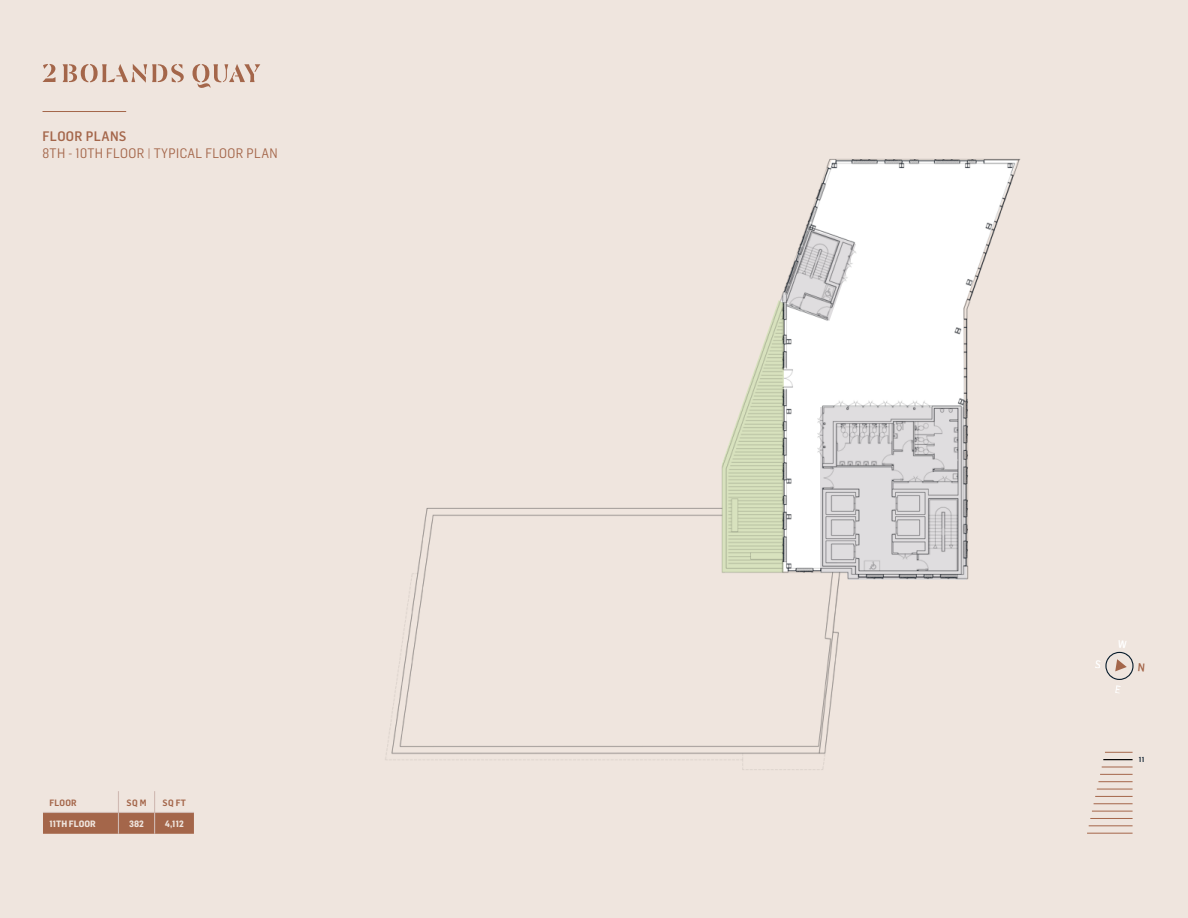
<style>
.page{position:relative;width:1188px;height:918px;background:#efe5de}
.page>*{position:absolute;margin:0;border:0;box-sizing:border-box;transform-origin:0 0}
.t1{font:13.5px "Flama Semicondensed";letter-spacing:.025em;color:#a4664a}
.t2{font:500 13.5px "Flama Semicondensed";letter-spacing:.025em;color:#a4664a}
.t3{font:700 9px "Flama Semicondensed";color:#efe5de}
.t4{font:600 9px "Flama Semicondensed";letter-spacing:.025em;color:#a4664a}
.t5{font:500 7.2px "Flama Semicondensed";color:#071c2c;scale:1.1 1}
</style>
<div class="page">
<hr style="left:43px;top:111px;width:83px;height:1px;background:#a4664a">
<svg style="left:63px;top:64px;width:197px;height:24px"></svg>
<svg style="left:43px;top:64px;width:13px;height:18px"></svg>
<img style="left:385px;top:159px;width:636px;height:611px">
<svg style="left:43px;top:791px;width:151px;height:43px"></svg>
<hr style="left:155px;top:812px;width:39px;height:1px;background:#d0bab3">
<svg style="left:1105px;top:752px;width:28px;height:1px"></svg>
<hr style="left:1103px;top:759px;width:30px;height:1px;background:#000">
<hr style="left:1102px;top:767px;width:31px;height:1px;background:#a4664a">
<hr style="left:1100px;top:774px;width:33px;height:1px;background:#a4664a">
<hr style="left:1098px;top:781px;width:35px;height:1px;background:#a4664a">
<hr style="left:1097px;top:789px;width:36px;height:1px;background:#a4664a">
<hr style="left:1095px;top:796px;width:38px;height:1px;background:#a4664a">
<hr style="left:1094px;top:803px;width:39px;height:1px;background:#a4664a">
<hr style="left:1092px;top:811px;width:41px;height:1px;background:#a4664a">
<hr style="left:1090px;top:818px;width:43px;height:1px;background:#a4664a">
<hr style="left:1089px;top:825px;width:44px;height:1px;background:#a4664a">
<hr style="left:1087px;top:833px;width:46px;height:1px;background:#a4664a">
<svg style="left:1105px;top:651px;width:29px;height:29px"></svg>
<p class="t2" style="left:43px;top:127px;width:85px">FLOOR PLANS</p>
<p class="t1" style="left:43px;top:145px;width:237px">8TH - 10TH FLOOR | TYPICAL FLOOR PLAN</p>
<p class="t4" style="left:49px;top:797px;width:29px">FLOOR</p>
<p class="t4" style="left:127px;top:797px;width:21px">SQ M</p>
<p class="t4" style="left:163px;top:797px;width:25px">SQ FT</p>
<p class="t3" style="left:49px;top:818px;width:48px">11TH FLOOR</p>
<p class="t3" style="left:129px;top:818px;width:16px">382</p>
<p class="t3" style="left:165px;top:818px;width:21px">4,112</p>
<p class="t5" style="left:1139px;top:755px;width:7px">11</p>
</div>
